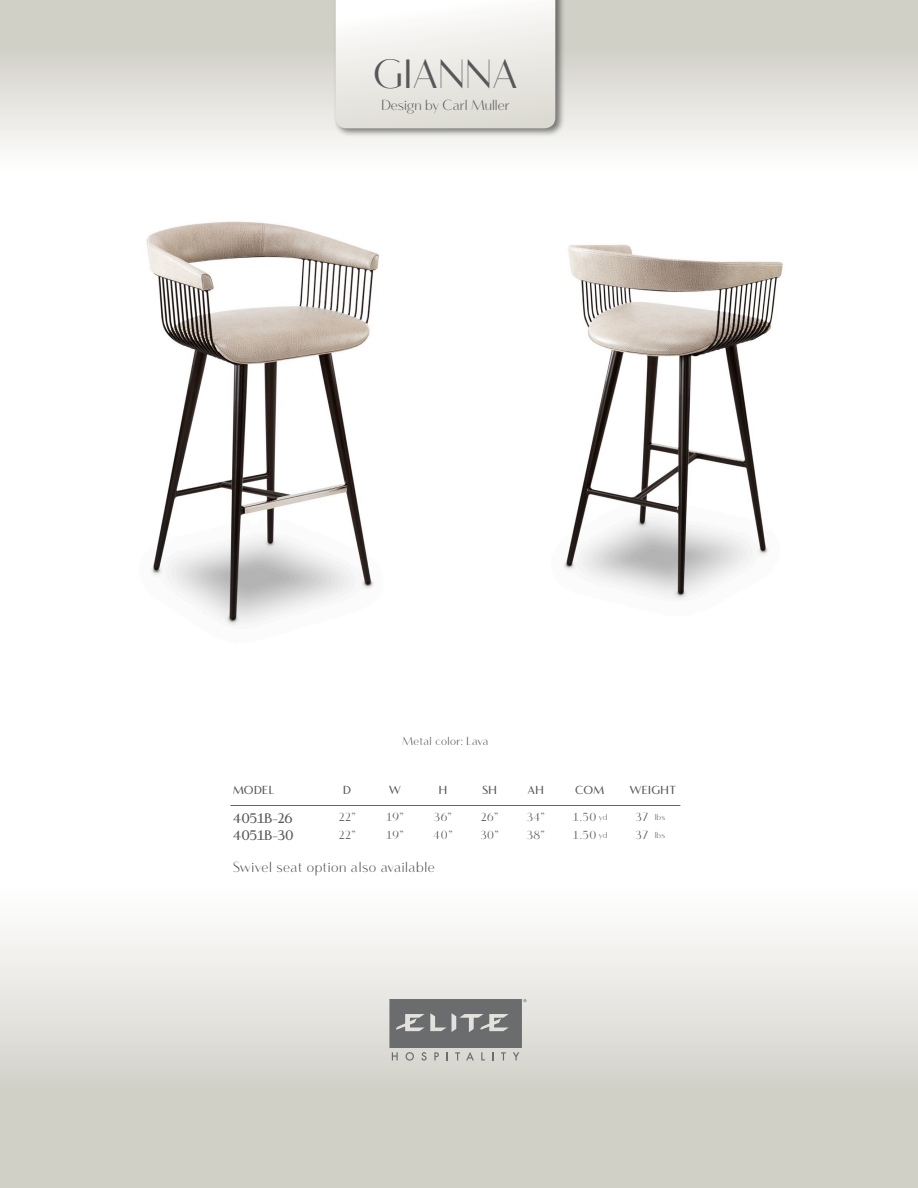
<style>
.page{position:relative;width:918px;height:1188px;background:#fff}
.page>*{position:absolute;margin:0;border:0;box-sizing:border-box;transform-origin:0 0}
.Heading{font:700 42px "Vanitas";color:#58585a}
.t1{font:15px "Vanitas";letter-spacing:.03em;color:#49494c}
.t2{font:15px "Vanitas";color:#58585a}
.t3{font:900 14.25px "Vanitas";letter-spacing:-.02em;color:#58585a}
.t4{font:700 12px "Vanitas";letter-spacing:.05em;color:#58585a}
.t5{font:900 12px "Vanitas";letter-spacing:.025em;color:#58585a}
.t6{font:12px "Vanitas";letter-spacing:.02em;color:#49494c}
.t7{font:9px "Vanitas";letter-spacing:.015em;color:#58585a}
</style>
<div class="page">
<div style="left:0;top:0;width:918px;height:188px;background:linear-gradient(to bottom,#c7c6bb,#fff)"></div>
<div style="left:0;top:890px;width:918px;height:298px;background:linear-gradient(to bottom,#fbfbfa,#c7c6bb)"></div>
<div style="left:333px;top:0;width:232px;height:137px;background:#000;opacity:.5"></div>
<svg style="left:336px;top:0;width:219px;height:128px"></svg>
<hr style="left:230px;top:805px;width:450px;height:1px;background:#636466">
<img style="left:146px;top:221px;width:233px;height:405px">
<img style="left:564px;top:244px;width:219px;height:356px">
<svg style="left:389px;top:999px;width:137px;height:62px"></svg>
<p class="Heading" style="left:373px;top:49px;width:146px">GIANNA</p>
<p class="t2" style="left:381px;top:96px;width:130px">Design by Carl Muller</p>
<p class="t6" style="left:402px;top:734px;width:88px">Metal color: Lava</p>
<p class="t5" style="left:233px;top:783px;width:43px">MODEL</p>
<p class="t5" style="left:343px;top:783px;width:9px">D</p>
<p class="t5" style="left:389px;top:783px;width:14px">W</p>
<p class="t5" style="left:439px;top:783px;width:10px">H</p>
<p class="t5" style="left:482px;top:783px;width:16px">SH</p>
<p class="t5" style="left:528px;top:783px;width:18px">AH</p>
<p class="t5" style="left:575px;top:783px;width:31px">COM</p>
<p class="t5" style="left:629px;top:783px;width:49px">WEIGHT</p>
<p class="t7" style="left:655px;top:811px;width:12px">lbs</p>
<p class="t7" style="left:655px;top:829px;width:12px">lbs</p>
<p class="t4" style="left:339px;top:810px;width:19px">22”</p>
<p class="t4" style="left:339px;top:828px;width:19px">22”</p>
<p class="t4" style="left:386px;top:810px;width:19px">19”</p>
<p class="t4" style="left:386px;top:828px;width:19px">19”</p>
<p class="t4" style="left:434px;top:810px;width:19px">36”</p>
<p class="t4" style="left:433px;top:828px;width:21px">40”</p>
<p class="t4" style="left:481px;top:810px;width:19px">26”</p>
<p class="t4" style="left:480px;top:828px;width:20px">30”</p>
<p class="t4" style="left:527px;top:810px;width:19px">34”</p>
<p class="t4" style="left:527px;top:828px;width:19px">38”</p>
<p class="t4" style="left:573px;top:810px;width:25px">1.50</p>
<p class="t4" style="left:573px;top:828px;width:25px">1.50</p>
<p class="t4" style="left:636px;top:810px;width:14px">37</p>
<p class="t4" style="left:636px;top:828px;width:14px">37</p>
<p class="t3" style="left:233px;top:810px;width:61px">4051B-26</p>
<p class="t3" style="left:233px;top:827px;width:62px">4051B-30</p>
<p class="t7" style="left:599px;top:811px;width:10px">yd</p>
<p class="t7" style="left:599px;top:829px;width:10px">yd</p>
<p class="t1" style="left:233px;top:858px;width:204px">Swivel seat option also available</p>
</div>
